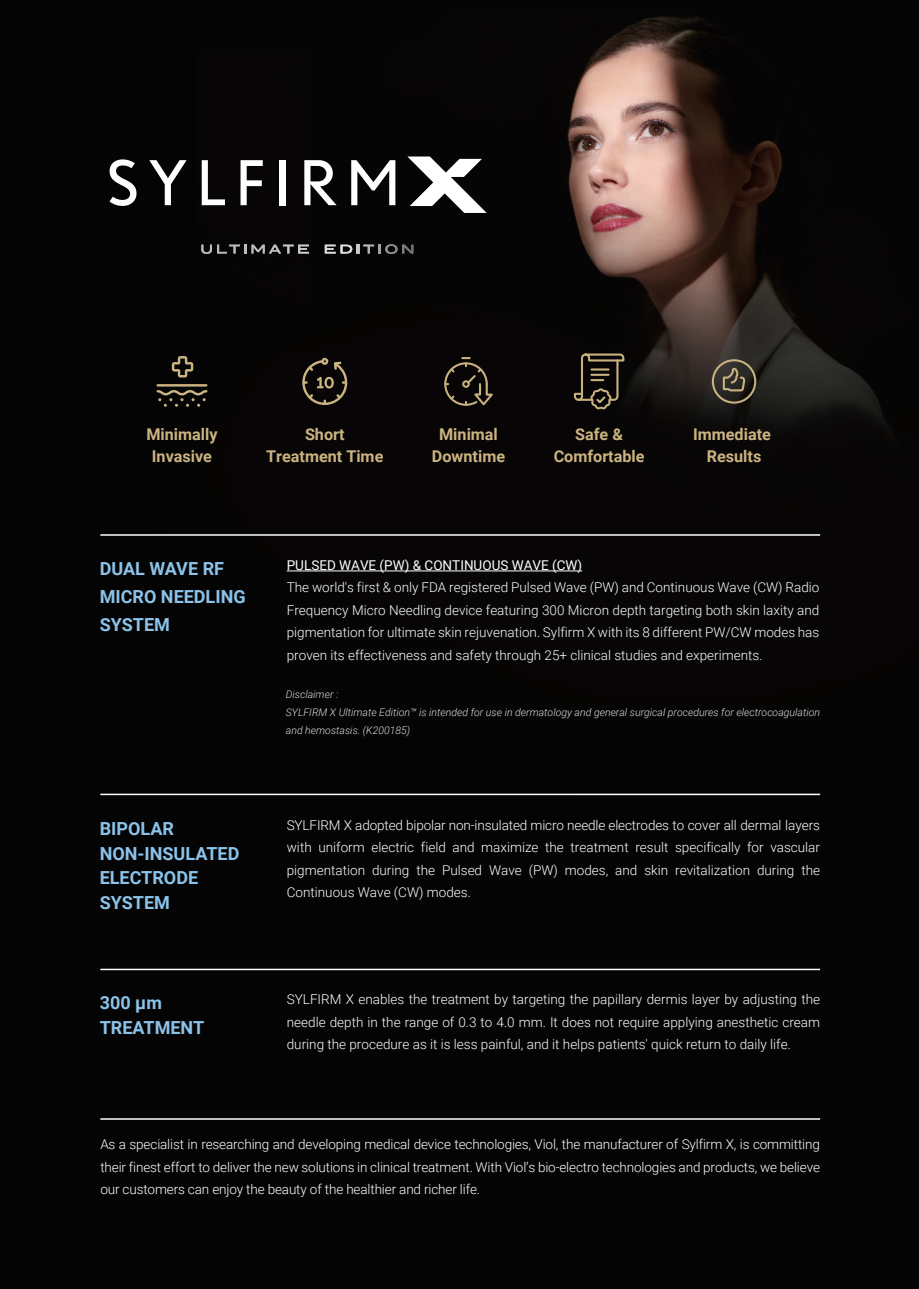
<style>
.page{position:relative;width:919px;height:1289px;background:#fff}
.page>*{position:absolute;margin:0;border:0;box-sizing:border-box;transform-origin:0 0}
.t1{font:700 18px/24.8px "Roboto";color:#8bc3ea}
.t2{font:700 16.2px/22.6px "Roboto";color:#ccb481;text-align:center}
.t3{font:300 13.5px/22.5px "Roboto";color:#fff;text-align:justify}
.t4{font:13.5px "Roboto";color:#fff}
.t5{font:italic 300 10.5px/18px "Roboto";color:#dcdddf}
</style>
<div class="page">
<div style="left:1px;top:0;width:917px;height:1288px;background:#050404"></div>
<svg style="left:201px;top:245px;width:108px;height:9px"></svg>
<svg style="left:325px;top:244px;width:88px;height:10px"></svg>
<svg style="left:109px;top:159px;width:27px;height:47px"></svg>
<svg style="left:149px;top:160px;width:37px;height:45px"></svg>
<svg style="left:202px;top:160px;width:23px;height:45px"></svg>
<svg style="left:240px;top:160px;width:23px;height:45px"></svg>
<div style="left:279px;top:160px;width:7px;height:45px;background:#fff"></div>
<svg style="left:304px;top:160px;width:32px;height:45px"></svg>
<svg style="left:351px;top:160px;width:44px;height:45px"></svg>
<svg style="left:407px;top:156px;width:79px;height:57px"></svg>
<hr style="left:287px;top:570px;width:295px;height:1px;background:#fff">
<hr style="left:100px;top:534px;width:720px;height:1px;background:#fff">
<hr style="left:100px;top:793px;width:720px;height:2px;background:#fff">
<hr style="left:100px;top:968px;width:720px;height:2px;background:#fff">
<hr style="left:100px;top:1118px;width:720px;height:1px;background:#fff">
<svg style="left:302px;top:357px;width:45px;height:48px;background:#332c20"></svg>
<hr style="left:156px;top:384px;width:51px;height:2px;background:#ccb481">
<svg style="left:172px;top:356px;width:21px;height:21px"></svg>
<svg style="left:156px;top:390px;width:51px;height:17px"></svg>
<svg style="left:572px;top:352px;width:53px;height:59px;background:#302a1f"></svg>
<div style="left:711px;top:359px;width:45px;height:44px;border:2px solid #c7b17f;border-radius:50%"></div>
<svg style="left:721px;top:368px;width:23px;height:24px"></svg>
<svg style="left:443px;top:357px;width:53px;height:50px;background:#272219"></svg>
<p class="t2" style="left:146px;top:422px;width:73px">Minimally<br>Invasive</p>
<p class="t2" style="left:553px;top:422px;width:92px">Safe &amp;<br>Comfortable</p>
<p class="t2" style="left:693px;top:422px;width:79px">Immediate<br>Results</p>
<p class="t2" style="left:432px;top:422px;width:75px">Minimal<br>Downtime</p>
<p class="t2" style="left:266px;top:422px;width:119px">Short<br>Treatment Time</p>
<h1 class="t1" style="left:100px;top:554px;width:147px;line-height:27.8px">DUAL WAVE RF<br>MICRO NEEDLING<br>SYSTEM</h1>
<h1 class="t1" style="left:100px;top:815px;width:141px">BIPOLAR<br>NON-INSULATED<br>ELECTRODE<br>SYSTEM</h1>
<p class="t4" style="left:287px;top:555px;width:297px">PULSED WAVE (PW) &amp; CONTINUOUS WAVE (CW)</p>
<p class="t3" style="left:287px;top:576px;width:534px">The world's first &amp; only FDA registered Pulsed Wave (PW) and Continuous Wave (CW) Radio Frequency Micro Needling device featuring 300 Micron depth targeting both skin laxity and pigmentation for ultimate skin rejuvenation. Sylfirm X with its 8 different PW/CW modes has proven its effectiveness and safety through 25+ clinical studies and experiments.</p>
<p class="t5" style="left:286px;top:685px;width:535px">Disclaimer :<br>SYLFIRM X Ultimate Edition™ is intended for use in dermatology and general surgical procedures for electrocoagulation and hemostasis. (K200185)</p>
<p class="t3" style="left:287px;top:813px;width:535px">SYLFIRM X adopted bipolar non-insulated micro needle electrodes to cover all dermal layers with uniform electric field and maximize the treatment result specifically for vascular pigmentation during the Pulsed Wave (PW) modes, and skin revitalization during the Continuous Wave (CW) modes.</p>
<h1 class="t1" style="left:100px;top:989px;width:106px">300 µm<br>TREATMENT</h1>
<p class="t3" style="left:287px;top:987px;width:534px">SYLFIRM X enables the treatment by targeting the papillary dermis layer by adjusting the needle depth in the range of 0.3 to 4.0 mm. It does not require applying anesthetic cream during the procedure as it is less painful, and it helps patients' quick return to daily life.</p>
<p class="t3" style="left:100px;top:1132px;width:721px">As a specialist in researching and developing medical device technologies, Viol, the manufacturer of Sylfirm X, is committing their finest effort to deliver the new solutions in clinical treatment. With Viol’s bio-electro technologies and products, we believe our customers can enjoy the beauty of the healthier and richer life.</p>
</div>
